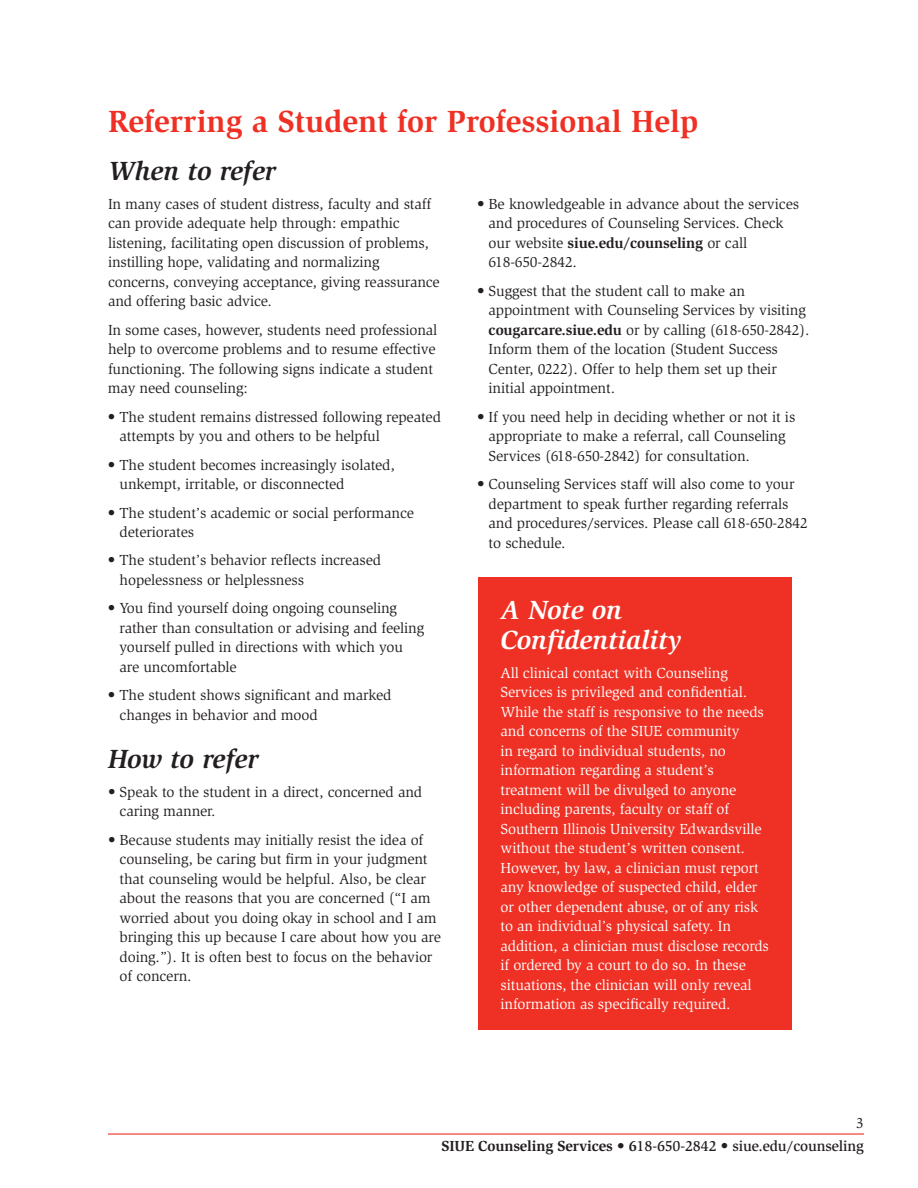
<style>
.page{position:relative;width:918px;height:1188px;background:#fff}
.page>*{position:absolute;margin:0;border:0;box-sizing:border-box;transform-origin:0 0}
.t1{font:700 31.5px "Slimbach";color:#ee3124}
.t2{font:italic 700 27px/30px "Slimbach";color:#fff}
.t3{font:italic 700 27px "Slimbach";color:#231f20}
.t4{font:15px/19.5px "Slimbach";letter-spacing:-.01em;color:#231f20}
.t5{font:15px/19.5px "Slimbach";letter-spacing:-.01em;color:#fff}
.t6{font:500 15px/23.5px "Slimbach";letter-spacing:-.01em;color:#231f20;text-align:right}
.s1{font-weight:700}
.s2{font-weight:400}
</style>
<div class="page">
<div style="left:478px;top:578px;width:314px;height:452px;background:#ee3124"></div>
<hr style="left:108px;top:1133px;width:756px;height:2px;background:#ee3124">
<h1 class="t1" style="left:108px;top:102px;width:592px">Referring a Student for Professional Help</h1>
<h2 class="t3" style="left:108px;top:155px;width:169px">When to refer</h2>
<p class="t4" style="left:108px;top:194px;width:333px">In many cases of student distress, faculty and staff can provide adequate help through: empathic listening, facilitating open discussion of problems, instilling hope, validating and normalizing concerns, conveying acceptance, giving reassurance and offering basic advice.</p>
<p class="t4" style="left:108px;top:320px;width:331px">In some cases, however, students need professional help to overcome problems and to resume effective functioning. The following signs indicate a student may need counseling:</p>
<p class="t4" style="left:120px;top:407px;width:323px;text-indent:-12px">• The student remains distressed following repeated attempts by you and others to be helpful</p>
<p class="t4" style="left:120px;top:455px;width:277px;text-indent:-12px">• The student becomes increasingly isolated, unkempt, irritable, or disconnected</p>
<p class="t4" style="left:120px;top:503px;width:296px;text-indent:-12px">• The student’s academic or social performance deteriorates</p>
<p class="t4" style="left:120px;top:551px;width:263px;text-indent:-12px">• The student’s behavior reflects increased hopelessness or helplessness</p>
<p class="t4" style="left:120px;top:599px;width:306px;text-indent:-12px">• You find yourself doing ongoing counseling rather than consultation or advising and feeling yourself pulled in directions with which you are uncomfortable</p>
<p class="t4" style="left:120px;top:686px;width:273px;text-indent:-12px">• The student shows significant and marked changes in behavior and mood</p>
<h2 class="t3" style="left:108px;top:743px;width:152px">How to refer</h2>
<p class="t4" style="left:120px;top:782px;width:304px;text-indent:-12px">• Speak to the student in a direct, concerned and caring manner.</p>
<p class="t4" style="left:120px;top:830px;width:323px;text-indent:-12px">• Because students may initially resist the idea of counseling, be caring but firm in your judgment that counseling would be helpful. Also, be clear about the reasons that you are concerned (“I am worried about you doing okay in school and I am bringing this up because I care about how you are doing.”). It is often best to focus on the behavior of concern.</p>
<p class="t4" style="left:489px;top:194px;width:312px;text-indent:-12px">• Be knowledgeable in advance about the services and procedures of Counseling Services. Check our website <span class="s1">siue.edu/counseling</span> or call 618-650-2842.</p>
<p class="t4" style="left:489px;top:281px;width:322px;text-indent:-12px">• Suggest that the student call to make an appointment with Counseling Services by visiting <span class="s1">cougarcare.siue.edu</span> or by calling (618-650-2842).<br>Inform them of the location (Student Success Center, 0222). Offer to help them set up their initial appointment.</p>
<p class="t4" style="left:489px;top:407px;width:308px;text-indent:-12px">• If you need help in deciding whether or not it is appropriate to make a referral, call Counseling<br>Services (618-650-2842) for consultation.</p>
<p class="t4" style="left:489px;top:475px;width:321px;text-indent:-12px">• Counseling Services staff will also come to your department to speak further regarding referrals and procedures/services. Please call 618-650-2842 to schedule.</p>
<h2 class="t2" style="left:501px;top:595px;width:182px">A Note on<br>Confidentiality</h2>
<p class="t5" style="left:501px;top:663px;width:270px">All clinical contact with Counseling Services is privileged and confidential.<br>While the staff is responsive to the needs and concerns of the SIUE community<br>in regard to individual students, no information regarding a student’s treatment will be divulged to anyone including parents, faculty or staff of Southern Illinois University Edwardsville without the student’s written consent.<br>However, by law, a clinician must report any knowledge of suspected child, elder or other dependent abuse, or of any risk to an individual’s physical safety. In addition, a clinician must disclose records if ordered by a court to do so. In these situations, the clinician will only reveal information as specifically required.</p>
<p class="t6" style="left:441px;top:1111px;width:424px"><span class="s2">3<br></span><span class="s1">SIUE Counseling Services • 6</span>18-650-2842 • siue.edu/counseling</p>
</div>
